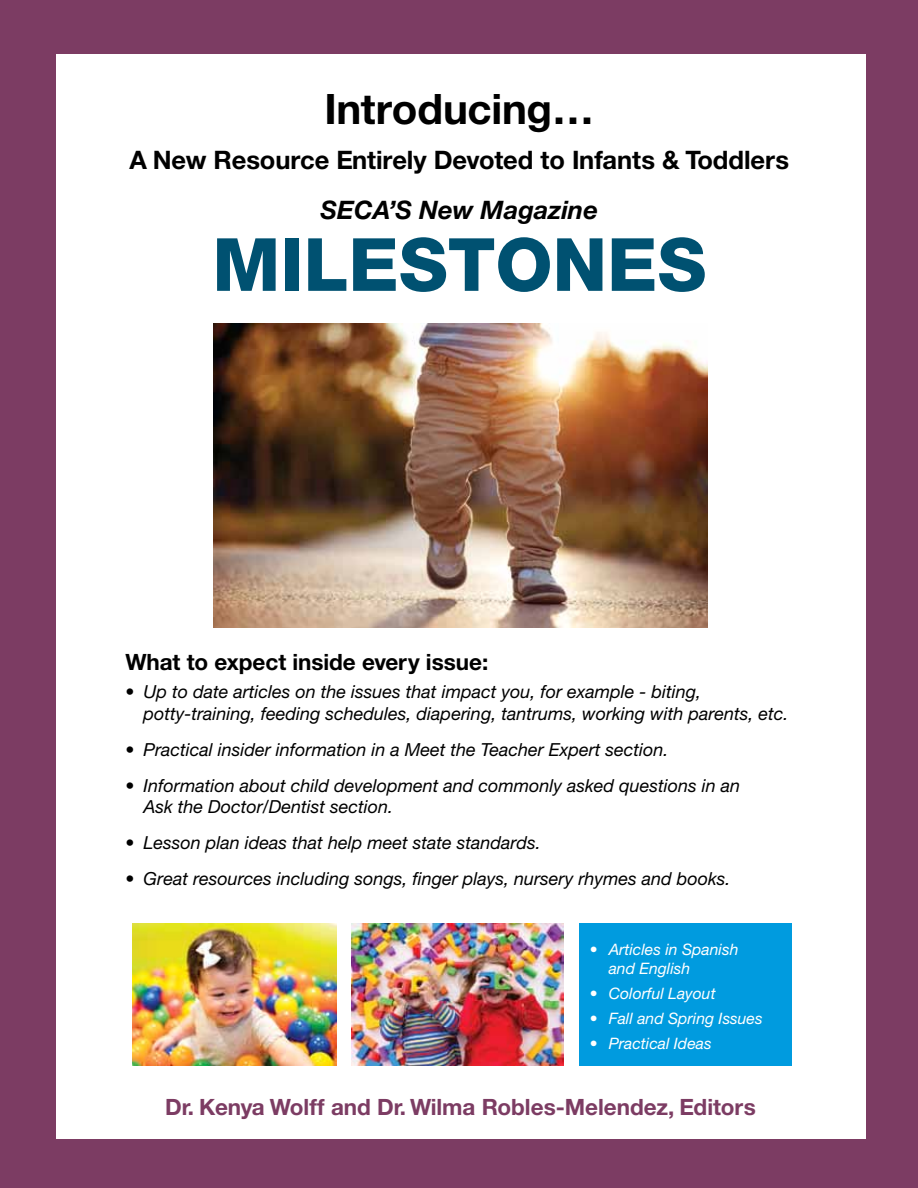
<style>
.page{position:relative;width:918px;height:1188px;background:#7c3c63}
.page>*{position:absolute;margin:0;border:0;box-sizing:border-box;transform-origin:0 0}
.t1{font:800 73.5px "Helvetica Neue";color:#005171}
.t2{font:700 42px "Helvetica Neue";letter-spacing:-.01em;color:#000}
.t3{font:700 25.5px "Helvetica Neue";color:#000}
.t4{font:italic 700 25.5px "Helvetica Neue";color:#000}
.t5{font:700 22.5px "Helvetica Neue";color:#7c3c63}
.t6{font:700 22.5px "Helvetica Neue";color:#000}
.t7{font:italic 18px/21.6px "Helvetica Neue";color:#000}
.t8{font:italic 15.75px/18.9px "Helvetica Neue";color:#fff}
</style>
<div class="page">
<div style="left:56px;top:54px;width:810px;height:1084px;background:#fff"></div>
<img style="left:213px;top:323px;width:495px;height:304px">
<img style="left:351px;top:923px;width:213px;height:142px">
<div style="left:579px;top:923px;width:212px;height:143px;background:#009bdf"></div>
<img style="left:132px;top:923px;width:204px;height:142px">
<h2 class="t2" style="left:325px;top:83px;width:271px">Introducing…</h2>
<h3 class="t3" style="left:129px;top:144px;width:661px">A New Resource Entirely Devoted to Infants &amp; Toddlers</h3>
<h3 class="t4" style="left:321px;top:194px;width:279px">SECA’S New Magazine</h3>
<h1 class="t1" style="left:212px;top:221px;width:496px">MILESTONES</h1>
<p class="t6" style="left:126px;top:648px;width:364px">What to expect inside every issue:</p>
<p class="t7" style="left:144px;top:681px;width:646px;text-indent:-18px">• Up to date articles on the issues that impact you, for example - biting, potty-training, feeding schedules, diapering, tantrums, working with parents, etc.</p>
<p class="t7" style="left:126px;top:738px;width:544px">• Practical insider information in a Meet the Teacher Expert section.</p>
<p class="t7" style="left:144px;top:774px;width:598px;text-indent:-18px">• Information about child development and commonly asked questions in an<br>Ask the Doctor/Dentist section.</p>
<p class="t7" style="left:126px;top:832px;width:417px">• Lesson plan ideas that help meet state standards.</p>
<p class="t7" style="left:126px;top:868px;width:606px">• Great resources including songs, finger plays, nursery rhymes and books.</p>
<p class="t8" style="left:609px;top:940px;width:131px;text-indent:-19px">• Articles in Spanish and English</p>
<p class="t8" style="left:590px;top:984px;width:127px">• Colorful Layout</p>
<p class="t8" style="left:590px;top:1009px;width:174px">• Fall and Spring Issues</p>
<p class="t8" style="left:590px;top:1034px;width:123px">• Practical Ideas</p>
<p class="t5" style="left:165px;top:1093px;width:592px">Dr. Kenya Wolff and Dr. Wilma Robles-Melendez, Editors</p>
</div>
